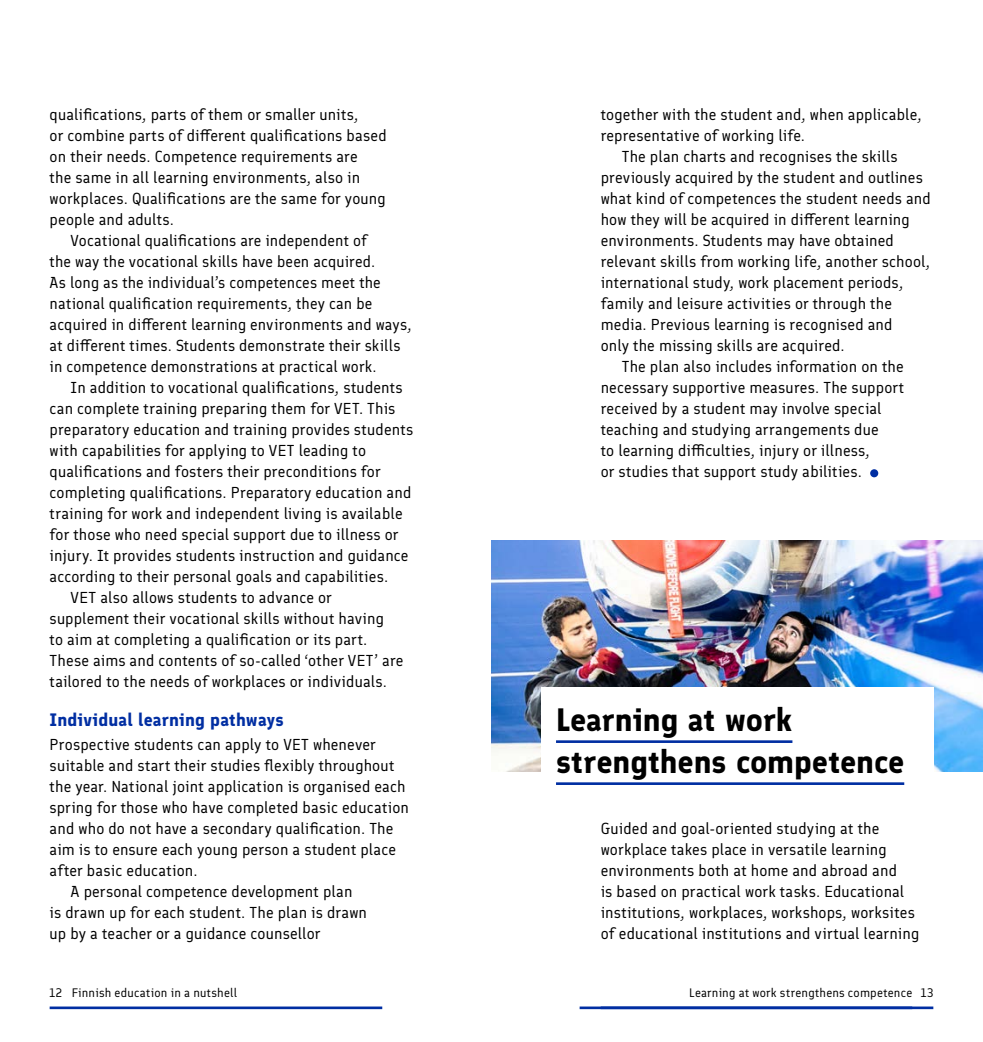
<style>
.page{position:relative;width:983px;height:1042px;background:#fff}
.page>*{position:absolute;margin:0;border:0;box-sizing:border-box;transform-origin:0 0}
.t1{font:700 31.5px/42px "Finlandica";letter-spacing:-.005em;color:#000}
.t2{font:700 17.5px "Finlandica";letter-spacing:.01em;color:#002ea2}
.t3{font:15.75px/21px "Finlandica";letter-spacing:.01em;color:#000}
.t4{font:12.25px "Finlandica";letter-spacing:.02em;color:#000}
</style>
<div class="page">
<hr style="left:50px;top:1006px;width:332px;height:3px;background:#002ea2">
<hr style="left:600px;top:1006px;width:333px;height:3px;background:#002ea2">
<img style="left:491px;top:540px;width:491px;height:231px">
<svg style="left:869px;top:469px;width:9px;height:8px"></svg>
<div style="left:541px;top:687px;width:392px;height:111px;background:#fff"></div>
<hr style="left:556px;top:740px;width:236px;height:3px;background:#002ea2">
<hr style="left:556px;top:782px;width:348px;height:3px;background:#002ea2">
<hr style="left:579px;top:1006px;width:333px;height:3px;background:#002ea2">
<p class="t3" style="left:50px;top:104px;width:338px">qualifications, parts of them or smaller units,<br>or combine parts of different qualifications based on their needs. Competence requirements are<br>the same in all learning environments, also in workplaces. Qualifications are the same for young people and adults.</p>
<p class="t3" style="left:50px;top:230px;width:363px;text-indent:21px">Vocational qualifications are independent of<br>the way the vocational skills have been acquired.<br>As long as the individual’s competences meet the national qualification requirements, they can be acquired in different learning environments and ways, at different times. Students demonstrate their skills in competence demonstrations at practical work.</p>
<p class="t3" style="left:71px;top:377px;width:333px">In addition to vocational qualifications, students</p>
<p class="t3" style="left:50px;top:398px;width:347px">can complete training preparing them for VET. This</p>
<p class="t3" style="left:50px;top:419px;width:365px">preparatory education and training provides students</p>
<p class="t3" style="left:50px;top:440px;width:318px">with capabilities for applying to VET leading to</p>
<p class="t3" style="left:50px;top:461px;width:332px">qualifications and fosters their preconditions for</p>
<p class="t3" style="left:50px;top:482px;width:363px">completing qualifications. Preparatory education and</p>
<p class="t3" style="left:50px;top:503px;width:354px">training for work and independent living is available</p>
<p class="t3" style="left:50px;top:524px;width:350px">for those who need special support due to illness or</p>
<p class="t3" style="left:50px;top:545px;width:360px">injury. It provides students instruction and guidance</p>
<p class="t3" style="left:50px;top:566px;width:340px">according to their personal goals and capabilities.</p>
<p class="t3" style="left:71px;top:587px;width:262px">VET also allows students to advance or</p>
<p class="t3" style="left:50px;top:608px;width:336px">supplement their vocational skills without having</p>
<p class="t3" style="left:50px;top:629px;width:319px">to aim at completing a qualification or its part.</p>
<p class="t3" style="left:50px;top:650px;width:355px">These aims and contents of so-called ‘other VET’ are</p>
<p class="t3" style="left:50px;top:671px;width:339px">tailored to the needs of workplaces or individuals.</p>
<p class="t2" style="left:50px;top:709px;width:235px">Individual learning pathways</p>
<p class="t3" style="left:50px;top:734px;width:327px">Prospective students can apply to VET whenever</p>
<p class="t3" style="left:50px;top:755px;width:346px">suitable and start their studies flexibly throughout</p>
<p class="t3" style="left:50px;top:776px;width:357px">the year. National joint application is organised each</p>
<p class="t3" style="left:50px;top:797px;width:361px">spring for those who have completed basic education</p>
<p class="t3" style="left:50px;top:818px;width:345px">and who do not have a secondary qualification. The</p>
<p class="t3" style="left:50px;top:839px;width:348px">aim is to ensure each young person a student place</p>
<p class="t3" style="left:50px;top:860px;width:149px">after basic education.</p>
<p class="t3" style="left:71px;top:881px;width:283px">A personal competence development plan</p>
<p class="t3" style="left:50px;top:902px;width:319px">is drawn up for each student. The plan is drawn</p>
<p class="t3" style="left:50px;top:923px;width:272px">up by a teacher or a guidance counsellor</p>
<p class="t3" style="left:600px;top:104px;width:322px">together with the student and, when applicable,</p>
<p class="t3" style="left:600px;top:125px;width:206px">representative of working life.</p>
<p class="t3" style="left:621px;top:146px;width:277px">The plan charts and recognises the skills</p>
<p class="t3" style="left:600px;top:167px;width:323px">previously acquired by the student and outlines</p>
<p class="t3" style="left:600px;top:188px;width:331px">what kind of competences the student needs and</p>
<p class="t3" style="left:600px;top:209px;width:310px">how they will be acquired in different learning</p>
<p class="t3" style="left:600px;top:230px;width:295px">environments. Students may have obtained</p>
<p class="t3" style="left:600px;top:251px;width:331px">relevant skills from working life, another school,</p>
<p class="t3" style="left:600px;top:272px;width:304px">international study, work placement periods,</p>
<p class="t3" style="left:600px;top:293px;width:292px">family and leisure activities or through the</p>
<p class="t3" style="left:600px;top:314px;width:293px">media. Previous learning is recognised and</p>
<p class="t3" style="left:600px;top:335px;width:245px">only the missing skills are acquired.</p>
<p class="t3" style="left:621px;top:356px;width:283px">The plan also includes information on the</p>
<p class="t3" style="left:600px;top:377px;width:305px">necessary supportive measures. The support</p>
<p class="t3" style="left:600px;top:398px;width:282px">received by a student may involve special</p>
<p class="t3" style="left:600px;top:419px;width:279px">teaching and studying arrangements due</p>
<p class="t3" style="left:600px;top:440px;width:270px">to learning difficulties, injury or illness,</p>
<p class="t3" style="left:600px;top:461px;width:263px">or studies that support study abilities.</p>
<h1 class="t1" style="left:556px;top:699px;width:349px">Learning at work strengthens competence</h1>
<p class="t3" style="left:600px;top:818px;width:320px">Guided and goal-oriented studying at the workplace takes place in versatile learning environments both at home and abroad and<br>is based on practical work tasks. Educational institutions, workplaces, workshops, worksites of educational institutions and virtual learning</p>
<p class="t4" style="left:50px;top:985px;width:189px">12 Finnish education in a nutshell</p>
<p class="t4" style="left:920px;top:985px;width:14px">13</p>
<p class="t4" style="left:689px;top:985px;width:224px">Learning at work strengthens competence</p>
</div>
